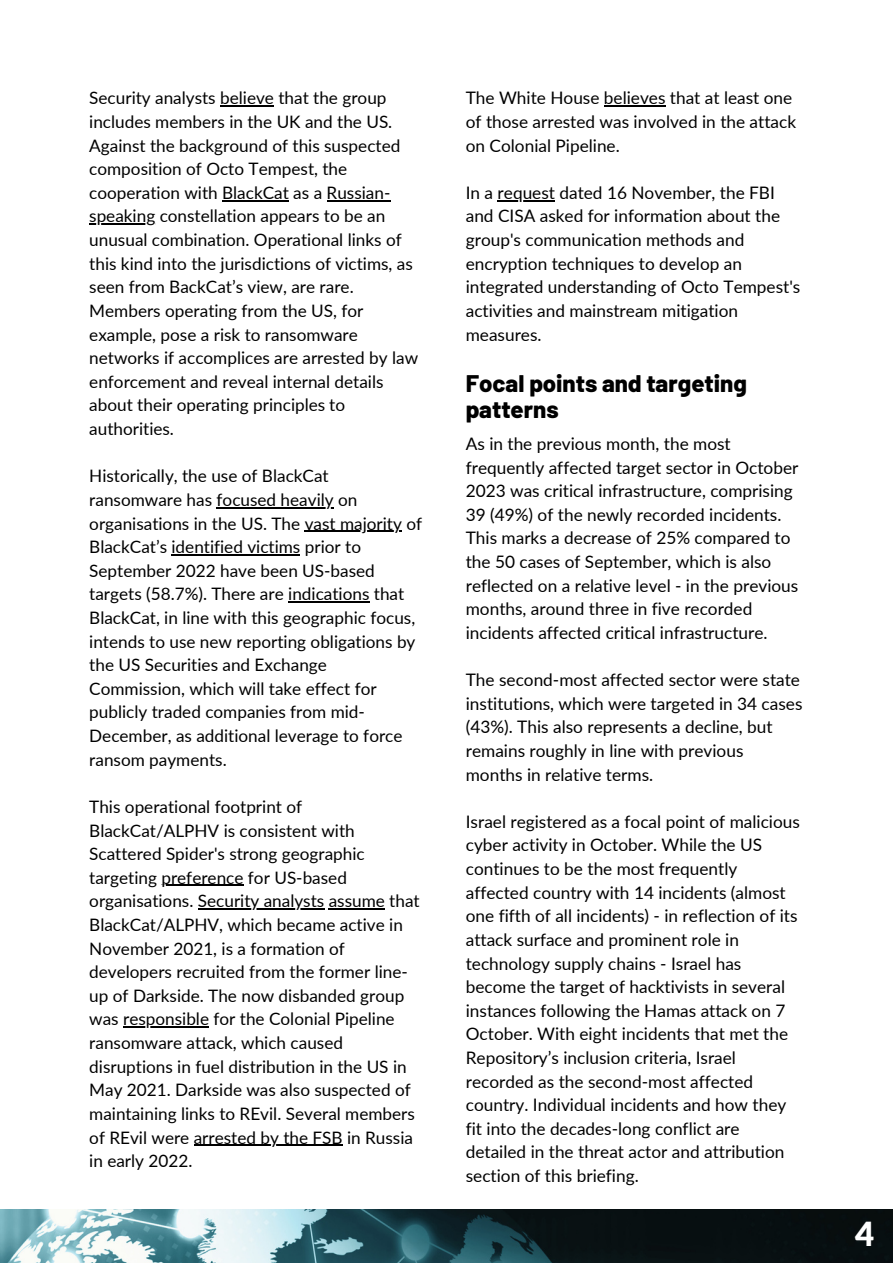
<style>
.page{position:relative;width:893px;height:1264px;background:#fff}
.page>*{position:absolute;margin:0;border:0;box-sizing:border-box;transform-origin:0 0}
.t1{font:900 33.15px "Lato";color:#fff}
.t2{font:800 24px/25.8px "Barlow";color:#000}
.t3{font:17.25px/23.5px "Lato";color:#000}
.t4{font:17.1px/23.5px "Lato";color:#000}
</style>
<div class="page">
<img style="left:0;top:1209px;width:892px;height:53px">
<hr style="left:220px;top:105px;width:54px;height:2px;background:#000">
<hr style="left:222px;top:200px;width:67px;height:1px;background:#000">
<hr style="left:326px;top:200px;width:64px;height:1px;background:#000">
<hr style="left:89px;top:224px;width:66px;height:1px;background:#000">
<hr style="left:216px;top:507px;width:118px;height:1px;background:#000">
<hr style="left:304px;top:530px;width:98px;height:1px;background:#000">
<hr style="left:171px;top:554px;width:129px;height:1px;background:#000">
<hr style="left:288px;top:601px;width:81px;height:1px;background:#000">
<hr style="left:161px;top:884px;width:82px;height:2px;background:#000">
<hr style="left:198px;top:908px;width:126px;height:1px;background:#000">
<hr style="left:329px;top:908px;width:56px;height:1px;background:#000">
<hr style="left:123px;top:1026px;width:86px;height:1px;background:#000">
<hr style="left:194px;top:1144px;width:149px;height:1px;background:#000">
<hr style="left:604px;top:105px;width:61px;height:2px;background:#000">
<hr style="left:497px;top:200px;width:58px;height:1px;background:#000">
<p class="t4" style="left:89px;top:86px;width:330px">Security analysts believe that the group includes members in the UK and the US.<br>Against the background of this suspected composition of Octo Tempest, the cooperation with BlackCat as a Russian&shy;speaking constellation appears to be an unusual combination. Operational links of this kind into the jurisdictions of victims, as seen from BackCat’s view, are rare.<br>Members operating from the US, for example, pose a risk to ransomware networks if accomplices are arrested by law enforcement and reveal internal details about their operating principles to authorities.</p>
<p class="t4" style="left:89px;top:464px;width:334px">Historically, the use of BlackCat ransomware has focused heavily on organisations in the US. The vast majority of BlackCat’s identified victims prior to September 2022 have been US-based targets (58.7%). There are indications that BlackCat, in line with this geographic focus, intends to use new reporting obligations by the US Securities and Exchange Commission, which will take effect for publicly traded companies from mid-December, as additional leverage to force ransom payments.</p>
<p class="t4" style="left:89px;top:794px;width:332px">This operational footprint of BlackCat/ALPHV is consistent with Scattered Spider's strong geographic targeting preference for US-based organisations. Security analysts assume that BlackCat/ALPHV, which became active in November 2021, is a formation of developers recruited from the former line&shy;up of Darkside. The now disbanded group was responsible for the Colonial Pipeline ransomware attack, which caused disruptions in fuel distribution in the US in May 2021. Darkside was also suspected of maintaining links to REvil. Several members of REvil were arrested by the FSB in Russia in early 2022.</p>
<p class="t3" style="left:466px;top:86px;width:332px">The White House believes that at least one of those arrested was involved in the attack on Colonial Pipeline.</p>
<p class="t3" style="left:466px;top:180px;width:336px">In a request dated 16 November, the FBI and CISA asked for information about the group's communication methods and encryption techniques to develop an integrated understanding of Octo Tempest's activities and mainstream mitigation measures.</p>
<p class="t2" style="left:466px;top:369px;width:282px">Focal points and targeting patterns</p>
<p class="t3" style="left:466px;top:431px;width:334px">As in the previous month, the most frequently affected target sector in October 2023 was critical infrastructure, comprising 39 (49%) of the newly recorded incidents.<br>This marks a decrease of 25% compared to the 50 cases of September, which is also reflected on a relative level - in the previous months, around three in five recorded incidents affected critical infrastructure.</p>
<p class="t3" style="left:466px;top:667px;width:338px">The second-most affected sector were state institutions, which were targeted in 34 cases (43%). This also represents a decline, but remains roughly in line with previous months in relative terms.</p>
<p class="t3" style="left:466px;top:809px;width:335px">Israel registered as a focal point of malicious cyber activity in October. While the US continues to be the most frequently affected country with 14 incidents (almost one fifth of all incidents) - in reflection of its attack surface and prominent role in technology supply chains - Israel has become the target of hacktivists in several instances following the Hamas attack on 7<br>October. With eight incidents that met the Repository’s inclusion criteria, Israel recorded as the second-most affected country. Individual incidents and how they fit into the decades-long conflict are detailed in the threat actor and attribution section of this briefing.</p>
<p class="t1" style="left:855px;top:1213px;width:21px">4</p>
</div>
